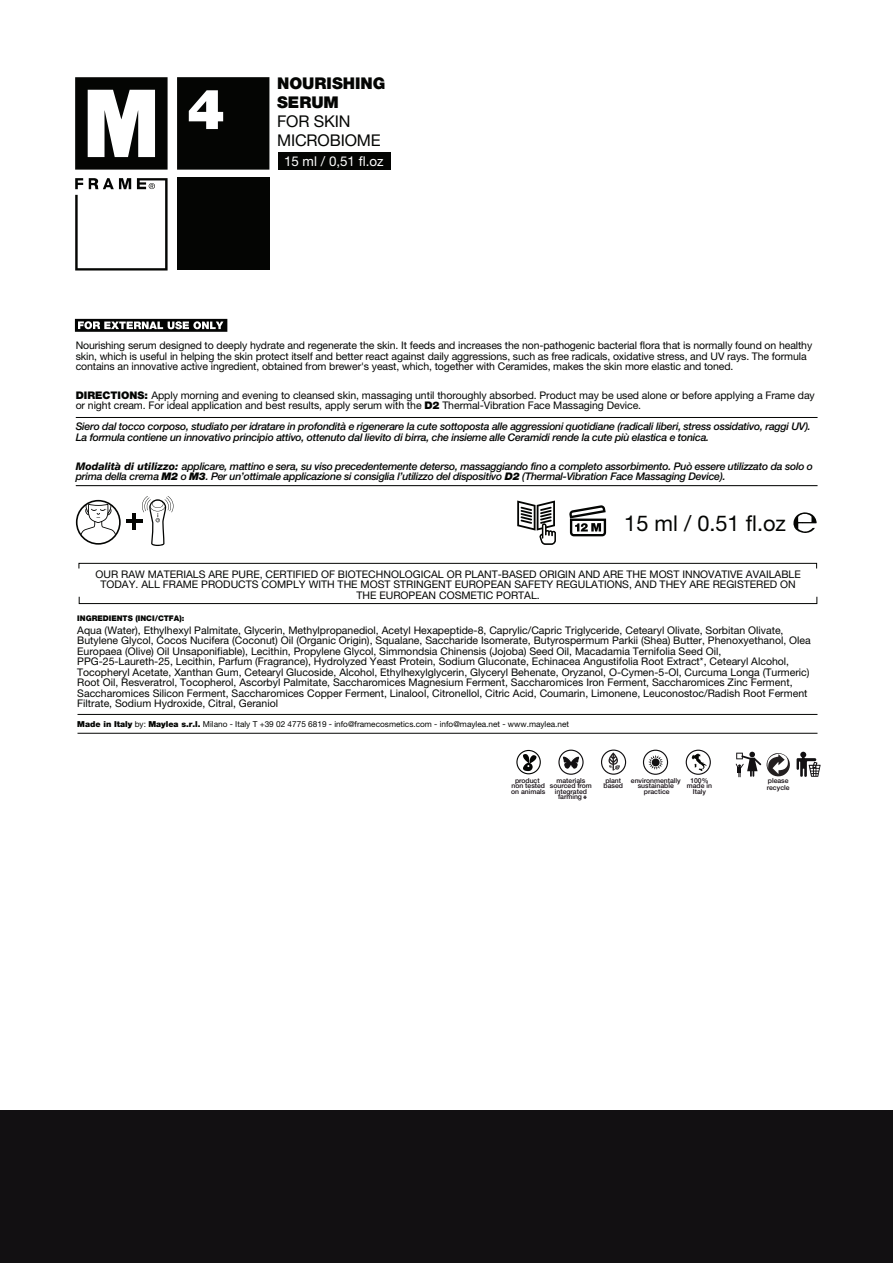
<style>
.page{position:relative;width:893px;height:1263px;background:#fff}
.page>*{position:absolute;margin:0;border:0;box-sizing:border-box;transform-origin:0 0}
.t1{font:21.75px "Helvetica Neue";color:#040503}
.t2{font:16.2px/18.9px "Helvetica Neue";letter-spacing:-.01em;color:#040503}
.t3{font:900 16.2px/18.9px "Helvetica Neue";color:#040503}
.t4{font:13.5px "Helvetica Neue";color:#fff}
.t5{font:10.5px/10.5px "Helvetica Neue";color:#040503}
.t6{font:italic 500 10.5px/10.5px "Helvetica Neue";letter-spacing:-.025em;color:#040503}
.t7{font:8.25px "Helvetica Neue";color:#040503}
.t8{font:900 7.8px "Helvetica Neue";color:#040503}
.t9{font:500 6.9px/5.4px "Helvetica Neue";color:#140d12;text-align:center}
.s1{font-weight:900}
.s2{font-weight:800}
</style>
<div class="page">
<div style="left:0;top:1110px;width:893px;height:153px;background:#121012"></div>
<hr style="left:76px;top:417px;width:741px;height:1px;background:#040503">
<hr style="left:76px;top:485px;width:741px;height:1px;background:#040503">
<svg style="left:75px;top:319px;width:152px;height:13px"></svg>
<svg style="left:793px;top:512px;width:24px;height:21px"></svg>
<svg style="left:517px;top:500px;width:39px;height:45px"></svg>
<svg style="left:569px;top:505px;width:37px;height:31px"></svg>
<div style="left:79px;top:596px;width:738px;height:8px;border:1px solid #040503"></div>
<div style="left:79px;top:563px;width:738px;height:6px;border:1px solid #040503"></div>
<hr style="left:78px;top:733px;width:739px;height:1px;background:#040503">
<hr style="left:78px;top:714px;width:739px;height:1px;background:#040503">
<svg style="left:736px;top:752px;width:25px;height:25px"></svg>
<svg style="left:797px;top:752px;width:24px;height:25px"></svg>
<svg style="left:767px;top:753px;width:23px;height:24px"></svg>
<svg style="left:558px;top:750px;width:26px;height:25px"></svg>
<svg style="left:583px;top:795px;width:4px;height:4px"></svg>
<svg style="left:643px;top:750px;width:25px;height:25px"></svg>
<svg style="left:516px;top:750px;width:25px;height:24px"></svg>
<svg style="left:601px;top:749px;width:25px;height:26px"></svg>
<svg style="left:686px;top:750px;width:25px;height:25px"></svg>
<svg style="left:76px;top:500px;width:45px;height:45px"></svg>
<hr style="left:133px;top:513px;width:3px;height:16px;background:#040503">
<hr style="left:126px;top:519px;width:17px;height:4px;background:#040503">
<div style="left:278px;top:152px;width:113px;height:18px;background:#040503"></div>
<div style="left:177px;top:178px;width:92px;height:92px;background:#040503"></div>
<svg style="left:75px;top:178px;width:93px;height:92px"></svg>
<svg style="left:177px;top:77px;width:92px;height:93px"></svg>
<svg style="left:75px;top:77px;width:93px;height:93px"></svg>
<svg style="left:142px;top:496px;width:32px;height:50px"></svg>
<h2 class="t3" style="left:277px;top:74px;width:110px">NOURISHING<br>SERUM</h2>
<h2 class="t2" style="left:277px;top:111px;width:105px">FOR SKIN<br>MICROBIOME</h2>
<p class="t4" style="left:284px;top:153px;width:101px">15 ml / 0,51 fl.oz</p>
<p class="t5" style="left:76px;top:340px;width:738px">Nourishing serum designed to deeply hydrate and regenerate the skin. It feeds and increases the non-pathogenic bacterial flora that is normally found on healthy skin, which is useful in helping the skin protect itself and better react against daily aggressions, such as free radicals, oxidative stress, and UV rays. The formula contains an innovative active ingredient, obtained from brewer's yeast, which, together with Ceramides, makes the skin more elastic and toned.</p>
<p class="t5" style="left:76px;top:390px;width:741px"><span class="s1">DIRECTIONS:</span> Apply morning and evening to cleansed skin, massaging until thoroughly absorbed. Product may be used alone or before applying a Frame day or night cream. For ideal application and best results, apply serum with the <span class="s1">D2</span> Thermal-Vibration Face Massaging Device.</p>
<p class="t6" style="left:76px;top:421px;width:737px">Siero dal tocco corposo, studiato per idratare in profondità e rigenerare la cute sottoposta alle aggressioni quotidiane (radicali liberi, stress ossidativo, raggi UV).<br>La formula contiene un innovativo principio attivo, ottenuto dal lievito di birra, che insieme alle Ceramidi rende la cute più elastica e tonica.</p>
<p class="t6" style="left:76px;top:461px;width:739px"><span class="s2">Modalità di utilizzo:</span> applicare, mattino e sera, su viso precedentemente deterso, massaggiando fino a completo assorbimento. Può essere utilizzato da solo o prima della crema <span class="s1">M2</span> o <span class="s1">M3</span>. Per un’ottimale applicazione si consiglia l’utilizzo del dispositivo <span class="s1">D2</span> (Thermal-Vibration Face Massaging Device).</p>
<h1 class="t1" style="left:624px;top:510px;width:163px">15 ml / 0.51 fl.oz</h1>
<p class="t5" style="left:95px;top:569px;width:707px;text-align:center">OUR RAW MATERIALS ARE PURE, CERTIFIED OF BIOTECHNOLOGICAL OR PLANT-BASED ORIGIN AND ARE THE MOST INNOVATIVE AVAILABLE<br>TODAY. ALL FRAME PRODUCTS COMPLY WITH THE MOST STRINGENT EUROPEAN SAFETY REGULATIONS, AND THEY ARE REGISTERED ON<br>THE EUROPEAN COSMETIC PORTAL.</p>
<p class="t8" style="left:77px;top:614px;width:109px">INGREDIENTS (INCI/CTFA):</p>
<p class="t5" style="left:77px;top:625px;width:735px">Aqua (Water), Ethylhexyl Palmitate, Glycerin, Methylpropanediol, Acetyl Hexapeptide-8, Caprylic/Capric Triglyceride, Cetearyl Olivate, Sorbitan Olivate, Butylene Glycol, Cocos Nucifera (Coconut) Oil (Organic Origin), Squalane, Saccharide Isomerate, Butyrospermum Parkii (Shea) Butter, Phenoxyethanol, Olea Europaea (Olive) Oil Unsaponifiable), Lecithin, Propylene Glycol, Simmondsia Chinensis (Jojoba) Seed Oil, Macadamia Ternifolia Seed Oil, PPG-25-Laureth-25, Lecithin, Parfum (Fragrance), Hydrolyzed Yeast Protein, Sodium Gluconate, Echinacea Angustifolia Root Extract*, Cetearyl Alcohol, Tocopheryl Acetate, Xanthan Gum, Cetearyl Glucoside, Alcohol, Ethylhexylglycerin, Glyceryl Behenate, Oryzanol, O-Cymen-5-Ol, Curcuma Longa (Turmeric)<br>Root Oil, Resveratrol, Tocopherol, Ascorbyl Palmitate, Saccharomices Magnesium Ferment, Saccharomices Iron Ferment, Saccharomices Zinc Ferment, Saccharomices Silicon Ferment, Saccharomices Copper Ferment, Linalool, Citronellol, Citric Acid, Coumarin, Limonene, Leuconostoc/Radish Root Ferment Filtrate, Sodium Hydroxide, Citral, Geraniol</p>
<p class="t7" style="left:77px;top:719px;width:493px"><span class="s1">Made in Italy</span> by: <span class="s1">Maylea s.r.l.</span> Milano - Italy T +39 02 4775 6819 - info@framecosmetics.com - info@maylea.net - www.maylea.net</p>
<p class="t9" style="left:550px;top:778px;width:43px">materials sourced from integrated farming</p>
<p class="t9" style="left:631px;top:778px;width:51px">environmentally sustainable practice</p>
<p class="t9" style="left:687px;top:778px;width:27px">100% made in<br>Italy</p>
<p class="t9" style="left:511px;top:778px;width:36px">product non tested on animals</p>
<p class="t9" style="left:603px;top:778px;width:21px;text-align:left">plant based</p>
<p class="t9" style="left:767px;top:777px;width:24px;line-height:6.3px;text-align:left">please recycle</p>
</div>
